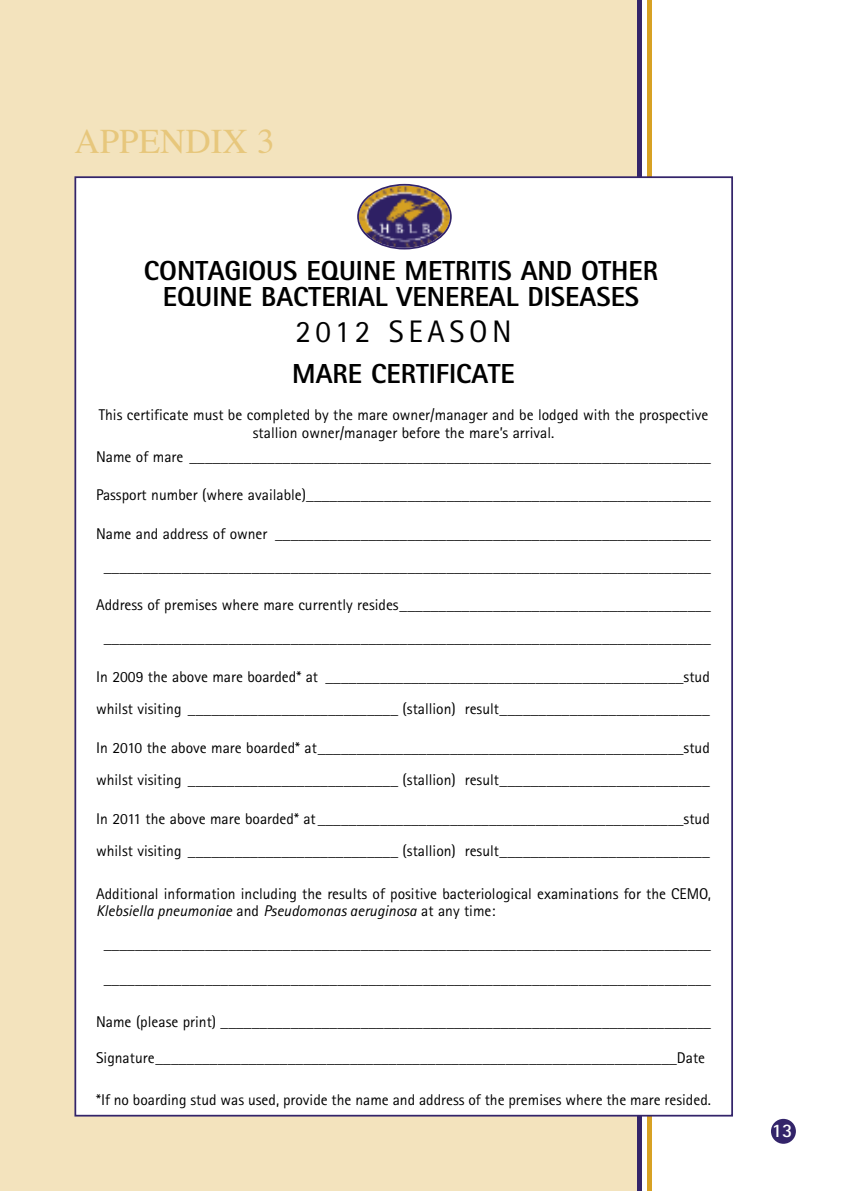
<style>
.page{position:relative;width:844px;height:1191px;background:#fff}
.page>*{position:absolute;margin:0;border:0;box-sizing:border-box;transform-origin:0 0}
.t1{font:35px "Times";color:#e7c77c}
.t2{font:31.15px "Rotis Sans Serif";letter-spacing:.15em;color:#000}
.t3{font:800 27.47px/26.2px "Rotis Sans Serif";color:#000;text-align:center}
.t4{font:700 19.25px "Rotis Sans Serif";color:#fff}
.t5{font:15.58px/32.4px "Rotis Sans Serif";color:#000}
.s1{font-style:italic}
</style>
<div class="page">
<div style="left:0;top:0;width:637px;height:1191px;background:#f3e3bd"></div>
<div style="left:646px;top:0;width:5px;height:1191px;background:#d7a124"></div>
<div style="left:636px;top:0;width:5px;height:1191px;background:#33246a"></div>
<div style="left:770px;top:1118px;width:25px;height:25px;background:#33246a;border-radius:50%"></div>
<div style="left:76px;top:178px;width:655px;height:936px;background:#fff"></div>
<svg style="left:357px;top:184px;width:94px;height:65px"></svg>
<h1 class="t1" style="left:74px;top:120px;width:202px">APPENDIX 3</h1>
<h3 class="t3" style="left:144px;top:260px;width:515px">CONTAGIOUS EQUINE METRITIS AND OTHER<br>EQUINE BACTERIAL VENEREAL DISEASES</h3>
<h2 class="t2" style="left:295px;top:320px;width:218px">2012 SEASON</h2>
<h3 class="t3" style="left:292px;top:363px;width:224px">MARE CERTIFICATE</h3>
<p class="t5" style="left:99px;top:408px;width:611px;line-height:17.5px;text-align:center">This certificate must be completed by the mare owner/manager and be lodged with the prospective stallion owner/manager before the mare’s arrival.</p>
<p class="t5" style="left:96px;top:442px;width:616px">Name of mare ___________________________________________________________________</p>
<p class="t5" style="left:96px;top:480px;width:616px">Passport number (where available)____________________________________________________</p>
<p class="t5" style="left:96px;top:519px;width:616px;text-align:center">Name and address of owner ________________________________________________________ ______________________________________________________________________________</p>
<p class="t5" style="left:96px;top:590px;width:616px;text-align:center">Address of premises where mare currently resides________________________________________ ______________________________________________________________________________</p>
<p class="t5" style="left:96px;top:662px;width:615px">In 2009 the above mare boarded* at ______________________________________________stud whilst visiting ___________________________ (stallion) result___________________________</p>
<p class="t5" style="left:96px;top:733px;width:615px">In 2010 the above mare boarded* at_______________________________________________stud whilst visiting ___________________________ (stallion) result___________________________</p>
<p class="t5" style="left:96px;top:804px;width:615px">In 2011 the above mare boarded* at _______________________________________________stud whilst visiting ___________________________ (stallion) result___________________________</p>
<p class="t5" style="left:96px;top:886px;width:616px;line-height:17.5px">Additional information including the results of positive bacteriological examinations for the CEMO,<br><span class="s1">Klebsiella pneumoniae</span> and <span class="s1">Pseudomonas aeruginosa</span> at any time:</p>
<p class="t5" style="left:104px;top:928px;width:608px">______________________________________________________________________________</p>
<p class="t5" style="left:104px;top:964px;width:608px">______________________________________________________________________________</p>
<p class="t5" style="left:96px;top:1006px;width:616px">Name (please print) _______________________________________________________________</p>
<p class="t5" style="left:96px;top:1042px;width:610px">Signature___________________________________________________________________Date</p>
<p class="t5" style="left:96px;top:1085px;width:616px">*If no boarding stud was used, provide the name and address of the premises where the mare resided.</p>
<p class="t4" style="left:771px;top:1123px;width:22px">13</p>
</div>
